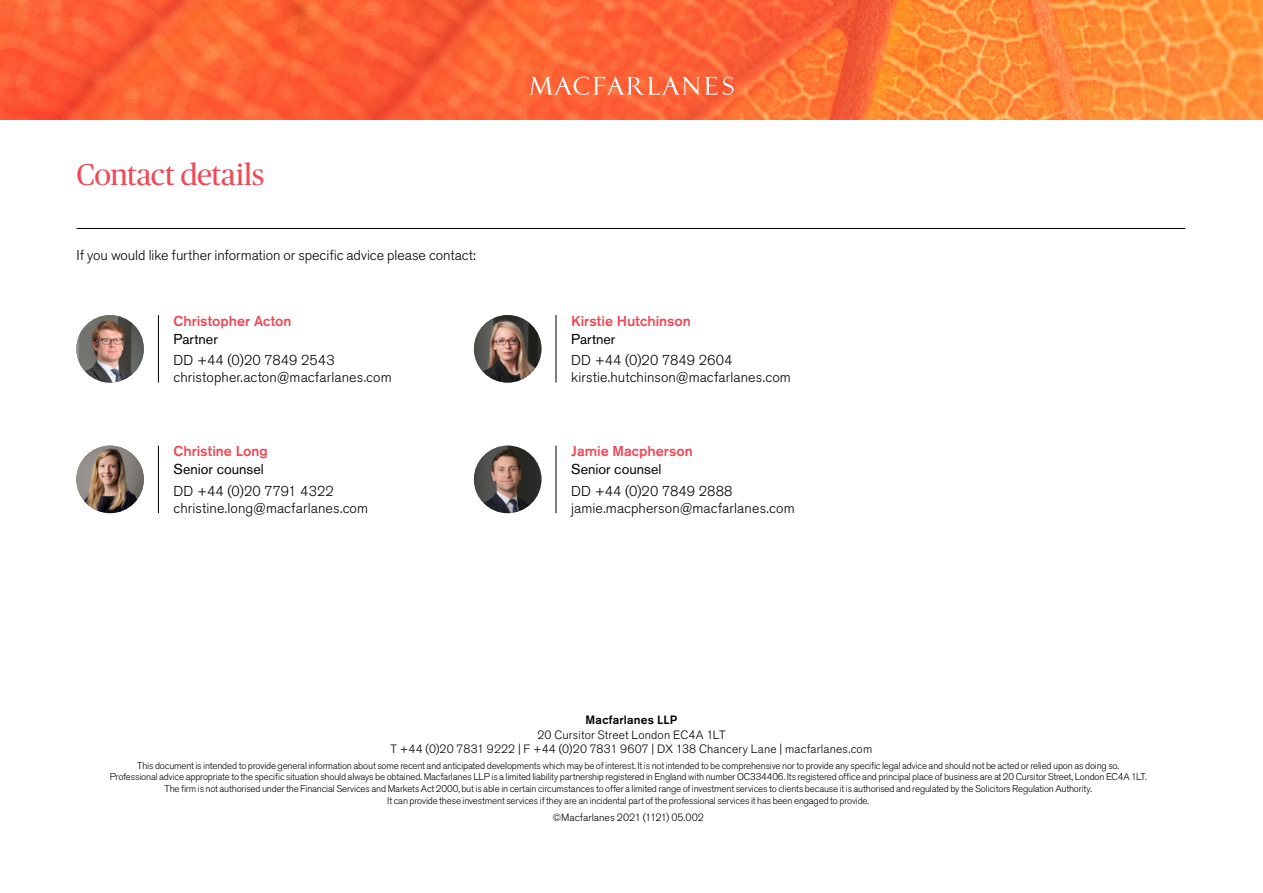
<style>
.page{position:relative;width:1263px;height:893px;background:#fff}
.page>*{position:absolute;margin:0;border:0;box-sizing:border-box;transform-origin:0 0}
.t1{font:30px "Publico Headline";letter-spacing:-.005em;color:#ef4957}
.t2{font:300 14.25px/17.1px "Akzidenz Grotesk BQ";letter-spacing:.005em;color:#000}
.t3{font:500 14.25px "Akzidenz Grotesk BQ";color:#ef4957}
.t4{font:14.25px "Akzidenz Grotesk BQ";color:#000}
.t5{font:300 12px/14.4px "Akzidenz Grotesk BQ";letter-spacing:.015em;color:#000;text-align:center}
.t6{font:500 12px "Akzidenz Grotesk BQ";letter-spacing:.015em;color:#000}
.t7{font:300 10.5px "Akzidenz Grotesk BQ";letter-spacing:-.005em;color:#000}
.t8{font:300 9.75px/11.7px "Akzidenz Grotesk BQ";letter-spacing:-.02em;color:#000;text-align:center}
</style>
<div class="page">
<img style="left:0;top:0;width:1263px;height:119px">
<svg style="left:529px;top:77px;width:204px;height:18px;background:#fc8360"></svg>
<img style="left:76px;top:315px;width:68px;height:68px;border-radius:34px">
<hr style="left:158px;top:315px;width:1px;height:68px;background:#000">
<img style="left:76px;top:446px;width:68px;height:67px;border-radius:34px">
<hr style="left:158px;top:446px;width:1px;height:67px;background:#000">
<hr style="left:556px;top:315px;width:1px;height:68px;background:#000">
<img style="left:474px;top:315px;width:67px;height:68px;border-radius:34px">
<hr style="left:556px;top:446px;width:1px;height:67px;background:#000">
<img style="left:474px;top:446px;width:67px;height:67px;border-radius:34px">
<hr style="left:77px;top:228px;width:1108px;height:1px;background:#000">
<h1 class="t1" style="left:77px;top:153px;width:189px">Contact details</h1>
<h2 class="t2" style="left:77px;top:247px;width:401px">If you would like further information or specific advice please contact:</h2>
<h2 class="t3" style="left:174px;top:312px;width:119px">Christopher Acton</h2>
<h2 class="t4" style="left:174px;top:330px;width:46px">Partner</h2>
<h2 class="t2" style="left:174px;top:352px;width:220px">DD +44 (0)20 7849 2543 christopher.acton@macfarlanes.com</h2>
<h2 class="t3" style="left:174px;top:443px;width:96px">Christine Long</h2>
<h2 class="t4" style="left:174px;top:461px;width:92px">Senior counsel</h2>
<h2 class="t2" style="left:174px;top:482px;width:196px">DD +44 (0)20 7791 4322 christine.long@macfarlanes.com</h2>
<h2 class="t3" style="left:571px;top:312px;width:121px">Kirstie Hutchinson</h2>
<h2 class="t4" style="left:571px;top:330px;width:46px">Partner</h2>
<h2 class="t2" style="left:571px;top:352px;width:221px">DD +44 (0)20 7849 2604 kirstie.hutchinson@macfarlanes.com</h2>
<h2 class="t3" style="left:571px;top:443px;width:123px">Jamie Macpherson</h2>
<h2 class="t4" style="left:571px;top:461px;width:92px">Senior counsel</h2>
<h2 class="t2" style="left:571px;top:482px;width:225px">DD +44 (0)20 7849 2888 jamie.macpherson@macfarlanes.com</h2>
<p class="t6" style="left:586px;top:713px;width:93px">Macfarlanes LLP</p>
<p class="t5" style="left:391px;top:727px;width:483px">20 Cursitor Street London EC4A 1LT<br>T +44 (0)20 7831 9222 | F +44 (0)20 7831 9607 | DX 138 Chancery Lane | macfarlanes.com</p>
<p class="t8" style="left:110px;top:760px;width:1039px">This document is intended to provide general information about some recent and anticipated developments which may be of interest. It is not intended to be comprehensive nor to provide any specific legal advice and should not be acted or relied upon as doing so.<br>Professional advice appropriate to the specific situation should always be obtained. Macfarlanes LLP is a limited liability partnership registered in England with number OC334406. Its registered office and principal place of business are at 20 Cursitor Street, London EC4A 1LT.<br>The firm is not authorised under the Financial Services and Markets Act 2000, but is able in certain circumstances to offer a limited range of investment services to clients because it is authorised and regulated by the Solicitors Regulation Authority.<br>It can provide these investment services if they are an incidental part of the professional services it has been engaged to provide.</p>
<p class="t7" style="left:552px;top:811px;width:153px">©Macfarlanes 2021 (1121) 05.002</p>
</div>
